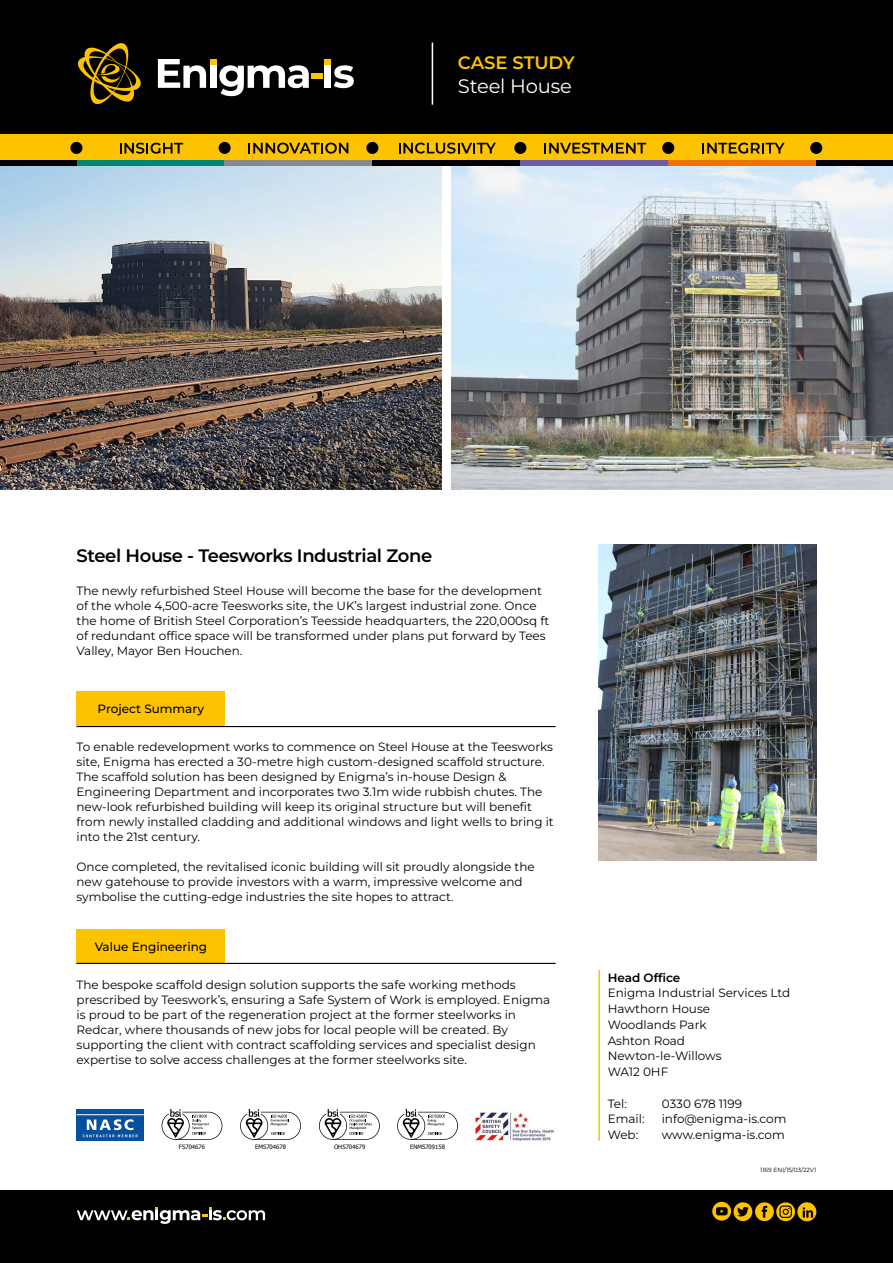
<style>
.page{position:relative;width:893px;height:1263px;background:#fff}
.page>*{position:absolute;margin:0;border:0;box-sizing:border-box;transform-origin:0 0}
.t1{font:19.5px "Montserrat";letter-spacing:-.01em;color:#fff}
.t2{font:600 18px "Montserrat";letter-spacing:-.02em;color:#000}
.t3{font:600 18px "Montserrat";letter-spacing:-.01em;color:#fdc300}
.t4{font:12px/15px "Montserrat";color:#000}
.t5{font:500 12px "Montserrat";color:#000}
.t6{font:600 12px "Montserrat";color:#000}
.t7{font:6px "Tahoma";color:#000}
.t8{font:6px "Montserrat";color:#000}
</style>
<div class="page">
<img style="left:451px;top:165px;width:442px;height:325px">
<img style="left:0;top:165px;width:442px;height:325px">
<img style="left:598px;top:545px;width:218px;height:315px">
<div style="left:77px;top:929px;width:148px;height:34px;background:#fdc300"></div>
<hr style="left:77px;top:963px;width:479px;height:1px;background:#000">
<div style="left:77px;top:692px;width:148px;height:34px;background:#fdc300"></div>
<hr style="left:77px;top:726px;width:479px;height:1px;background:#000">
<hr style="left:598px;top:970px;width:2px;height:171px;background:#fdc300">
<img style="left:476px;top:1112px;width:78px;height:29px">
<svg style="left:240px;top:1109px;width:61px;height:31px"></svg>
<svg style="left:319px;top:1109px;width:61px;height:31px"></svg>
<svg style="left:397px;top:1109px;width:61px;height:31px"></svg>
<svg style="left:162px;top:1109px;width:60px;height:31px"></svg>
<div style="left:77px;top:1109px;width:67px;height:31px;background:#07509f"></div>
<hr style="left:77px;top:1114px;width:67px;height:1px;background:#fff">
<svg style="left:83px;top:1119px;width:55px;height:18px"></svg>
<div style="left:0;top:1191px;width:893px;height:72px;background:#000"></div>
<svg style="left:712px;top:1202px;width:19px;height:18px"></svg>
<svg style="left:716px;top:1207px;width:12px;height:8px"></svg>
<svg style="left:733px;top:1202px;width:19px;height:19px"></svg>
<svg style="left:737px;top:1207px;width:12px;height:10px"></svg>
<div style="left:755px;top:1202px;width:19px;height:19px;background:#fdc300;border-radius:50%"></div>
<svg style="left:762px;top:1206px;width:5px;height:12px"></svg>
<svg style="left:776px;top:1202px;width:19px;height:19px"></svg>
<svg style="left:779px;top:1205px;width:13px;height:13px"></svg>
<svg style="left:797px;top:1202px;width:19px;height:19px"></svg>
<svg style="left:803px;top:1207px;width:10px;height:10px"></svg>
<svg style="left:77px;top:1207px;width:188px;height:17px"></svg>
<div style="left:0;top:0;width:893px;height:156px;background:#000"></div>
<hr style="left:432px;top:43px;width:1px;height:62px;background:#fff">
<div style="left:0;top:134px;width:893px;height:31px;background:#fdc300"></div>
<svg style="left:120px;top:143px;width:63px;height:11px"></svg>
<svg style="left:248px;top:143px;width:100px;height:11px"></svg>
<svg style="left:544px;top:143px;width:102px;height:11px"></svg>
<svg style="left:702px;top:143px;width:83px;height:11px"></svg>
<div style="left:514px;top:142px;width:12px;height:12px;background:#000;border-radius:50%"></div>
<div style="left:662px;top:142px;width:12px;height:12px;background:#000;border-radius:50%"></div>
<div style="left:366px;top:142px;width:12px;height:12px;background:#000;border-radius:50%"></div>
<div style="left:219px;top:142px;width:12px;height:12px;background:#000;border-radius:50%"></div>
<div style="left:70px;top:142px;width:12px;height:12px;background:#000;border-radius:50%"></div>
<div style="left:77px;top:160px;width:148px;height:5px;background:#008675"></div>
<div style="left:224px;top:160px;width:148px;height:5px;background:#8a8989"></div>
<div style="left:372px;top:160px;width:148px;height:5px;background:#000"></div>
<div style="left:520px;top:160px;width:148px;height:5px;background:#6e5da5"></div>
<div style="left:0;top:160px;width:77px;height:5px;background:#000"></div>
<div style="left:668px;top:160px;width:148px;height:5px;background:#ee7203"></div>
<div style="left:816px;top:160px;width:77px;height:5px;background:#000"></div>
<div style="left:810px;top:142px;width:12px;height:12px;background:#000;border-radius:50%"></div>
<svg style="left:399px;top:143px;width:97px;height:11px"></svg>
<svg style="left:78px;top:43px;width:63px;height:62px"></svg>
<svg style="left:158px;top:59px;width:151px;height:37px"></svg>
<div style="left:311px;top:74px;width:12px;height:5px;background:#fdc300"></div>
<svg style="left:325px;top:59px;width:29px;height:29px"></svg>
<h2 class="t3" style="left:458px;top:51px;width:118px">CASE STUDY</h2>
<h1 class="t1" style="left:458px;top:73px;width:115px">Steel House</h1>
<h2 class="t2" style="left:77px;top:544px;width:357px">Steel House - Teesworks Industrial Zone</h2>
<p class="t4" style="left:77px;top:583px;width:474px">The newly refurbished Steel House will become the base for the development of the whole 4,500-acre Teesworks site, the UK’s largest industrial zone. Once the home of British Steel Corporation’s Teesside headquarters, the 220,000sq ft of redundant office space will be transformed under plans put forward by Tees Valley, Mayor Ben Houchen.</p>
<p class="t5" style="left:98px;top:701px;width:108px">Project Summary</p>
<p class="t4" style="left:77px;top:739px;width:479px">To enable redevelopment works to commence on Steel House at the Teesworks site, Enigma has erected a 30-metre high custom-designed scaffold structure.<br>The scaffold solution has been designed by Enigma’s in-house Design &amp; Engineering Department and incorporates two 3.1m wide rubbish chutes. The new-look refurbished building will keep its original structure but will benefit from newly installed cladding and additional windows and light wells to bring it into the 21st century.</p>
<p class="t4" style="left:77px;top:859px;width:460px">Once completed, the revitalised iconic building will sit proudly alongside the new gatehouse to provide investors with a warm, impressive welcome and symbolise the cutting-edge industries the site hopes to attract.</p>
<p class="t5" style="left:95px;top:938px;width:114px">Value Engineering</p>
<p class="t4" style="left:77px;top:977px;width:475px">The bespoke scaffold design solution supports the safe working methods prescribed by Teeswork’s, ensuring a Safe System of Work is employed. Enigma is proud to be part of the regeneration project at the former steelworks in Redcar, where thousands of new jobs for local people will be created. By supporting the client with contract scaffolding services and specialist design expertise to solve access challenges at the former steelworks site.</p>
<p class="t7" style="left:179px;top:1143px;width:28px">FS704676</p>
<p class="t7" style="left:255px;top:1143px;width:32px">EMS704678</p>
<p class="t7" style="left:334px;top:1143px;width:33px">OHS704679</p>
<p class="t7" style="left:410px;top:1143px;width:36px">ENMS709158</p>
<p class="t6" style="left:608px;top:969px;width:74px">Head Office</p>
<p class="t4" style="left:608px;top:985px;width:184px;line-height:15.8px">Enigma Industrial Services Ltd<br>Hawthorn House<br>Woodlands Park<br>Ashton Road<br>Newton-le-Willows<br>WA12 0HF</p>
<p class="t4" style="left:608px;top:1095px;width:21px">Tel:</p>
<p class="t4" style="left:662px;top:1095px;width:82px">0330 678 1199</p>
<p class="t4" style="left:608px;top:1111px;width:38px">Email:</p>
<p class="t4" style="left:662px;top:1111px;width:126px">info@enigma-is.com</p>
<p class="t4" style="left:608px;top:1127px;width:32px">Web:</p>
<p class="t4" style="left:662px;top:1127px;width:125px">www.enigma-is.com</p>
<p class="t8" style="left:760px;top:1166px;width:58px">1169 ENI/15/03/22V1</p>
</div>
